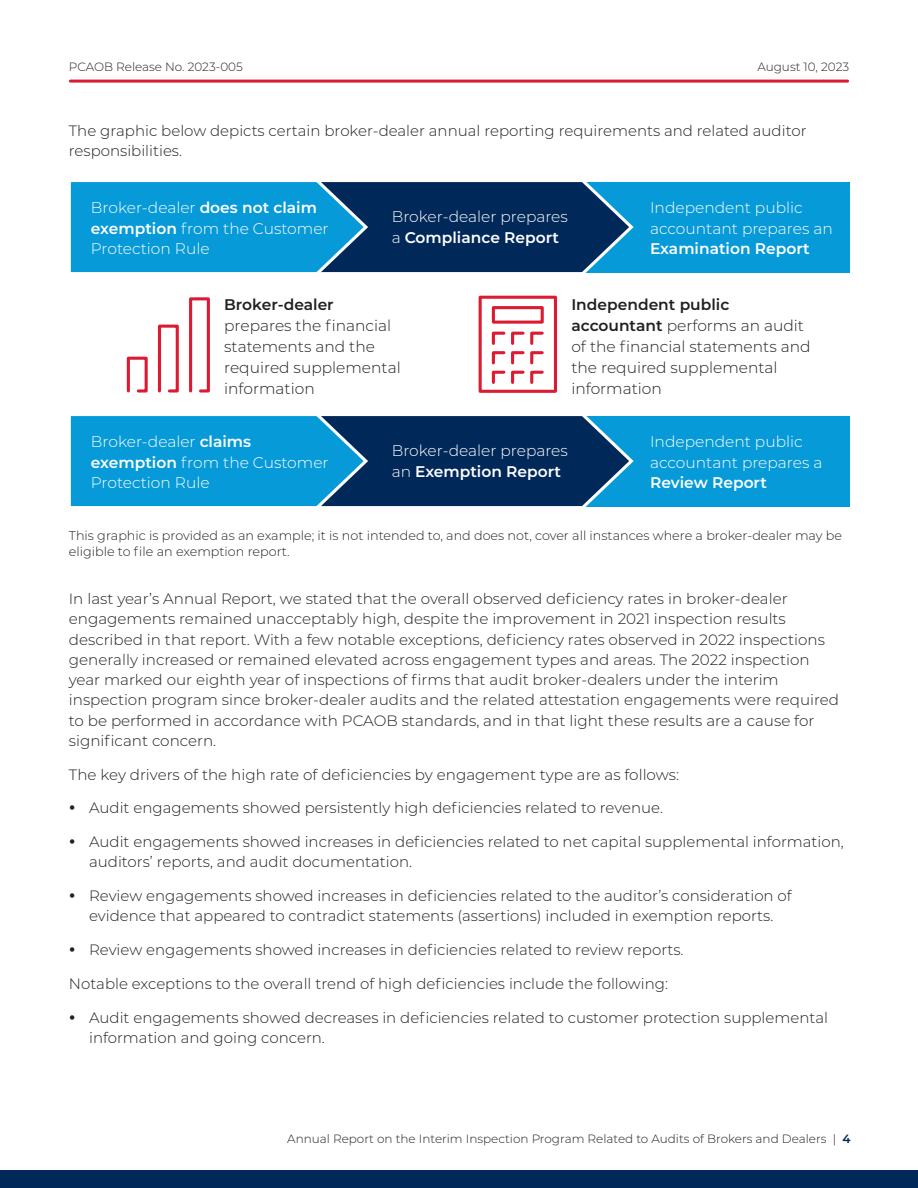
<style>
.page{position:relative;width:918px;height:1188px;background:#fff}
.page>*{position:absolute;margin:0;border:0;box-sizing:border-box;transform-origin:0 0}
.Body_Copy{font:300 15.45px/20.9px "Montserrat";color:#fff}
.Body_Copy-2{font:300 15.45px/20.9px "Montserrat";color:#231f20}
.Body_Copy-3{font:300 15px/20.2px "Montserrat";color:#231f20}
.Body_Copy-4{font:300 12.75px/16.5px "Montserrat";color:#231f20}
.t1{font:300 12px "Montserrat";color:#231f20}
.s1{font-weight:600}
.s2{font-weight:600;color:#002858}
</style>
<div class="page">
<div style="left:0;top:1170px;width:918px;height:18px;background:#002858"></div>
<hr style="left:70px;top:80px;width:778px;height:3px;background:#dc1a32">
<svg style="left:126px;top:297px;width:84px;height:96px"></svg>
<div style="left:479px;top:296px;width:78px;height:97px;border:3px solid #dc1a32"></div>
<svg style="left:491px;top:331px;width:53px;height:53px"></svg>
<div style="left:492px;top:306px;width:52px;height:18px;border:3px solid #dc1a32"></div>
<div style="left:572px;top:416px;width:278px;height:90px;background:#069ad9"></div>
<svg style="left:70px;top:416px;width:566px;height:91px;background:#0a689f"></svg>
<div style="left:572px;top:182px;width:278px;height:90px;background:#069ad9"></div>
<svg style="left:70px;top:182px;width:566px;height:91px;background:#0a689f"></svg>
<p class="t1" style="left:69px;top:59px;width:176px">PCAOB Release No. 2023-005</p>
<p class="t1" style="left:757px;top:59px;width:93px">August 10, 2023</p>
<p class="Body_Copy-3" style="left:69px;top:120px;width:739px">The graphic below depicts certain broker-dealer annual reporting requirements and related auditor responsibilities.</p>
<p class="Body_Copy" style="left:91px;top:196px;width:239px">Broker-dealer <span class="s1">does not claim exemption</span> from the Customer<br>Protection Rule</p>
<p class="Body_Copy" style="left:392px;top:206px;width:178px">Broker-dealer prepares a <span class="s1">Compliance Report</span></p>
<p class="Body_Copy" style="left:650px;top:196px;width:184px">Independent public accountant prepares an<br><span class="s1">Examination Report</span></p>
<p class="Body_Copy-2" style="left:224px;top:294px;width:178px"><span class="s1">Broker-dealer </span>prepares the financial statements and the required supplemental information</p>
<p class="Body_Copy-2" style="left:571px;top:294px;width:241px"><span class="s1">Independent public accountant</span> performs an audit of the financial statements and the required supplemental information</p>
<p class="Body_Copy" style="left:91px;top:430px;width:239px">Broker-dealer <span class="s1">claims exemption</span> from the Customer<br>Protection Rule</p>
<p class="Body_Copy" style="left:392px;top:440px;width:178px">Broker-dealer prepares an <span class="s1">Exemption Report</span></p>
<p class="Body_Copy" style="left:650px;top:430px;width:174px">Independent public accountant prepares a<br><span class="s1">Review Report</span></p>
<p class="Body_Copy-4" style="left:69px;top:526px;width:775px">This graphic is provided as an example; it is not intended to, and does not, cover all instances where a broker-dealer may be eligible to file an exemption report.</p>
<p class="Body_Copy-3" style="left:69px;top:588px;width:772px">In last year’s Annual Report, we stated that the overall observed deficiency rates in broker-dealer engagements remained unacceptably high, despite the improvement in 2021 inspection results described in that report. With a few notable exceptions, deficiency rates observed in 2022 inspections generally increased or remained elevated across engagement types and areas. The 2022 inspection year marked our eighth year of inspections of firms that audit broker-dealers under the interim inspection program since broker-dealer audits and the related attestation engagements were required to be performed in accordance with PCAOB standards, and in that light these results are a cause for significant concern.</p>
<p class="Body_Copy-3" style="left:69px;top:764px;width:612px">The key drivers of the high rate of deficiencies by engagement type are as follows:</p>
<p class="Body_Copy-3" style="left:89px;top:797px;width:575px">Audit engagements showed persistently high deficiencies related to revenue.</p>
<p class="Body_Copy-3" style="left:89px;top:831px;width:756px">Audit engagements showed increases in deficiencies related to net capital supplemental information, auditors’ reports, and audit documentation.</p>
<p class="Body_Copy-3" style="left:89px;top:885px;width:704px">Review engagements showed increases in deficiencies related to the auditor’s consideration of evidence that appeared to contradict statements (assertions) included in exemption reports.</p>
<p class="Body_Copy-3" style="left:89px;top:939px;width:596px">Review engagements showed increases in deficiencies related to review reports.</p>
<p class="Body_Copy-3" style="left:69px;top:973px;width:601px">Notable exceptions to the overall trend of high deficiencies include the following:</p>
<p class="Body_Copy-3" style="left:89px;top:1007px;width:741px">Audit engagements showed decreases in deficiencies related to customer protection supplemental information and going concern.</p>
<p class="t1" style="left:287px;top:1130px;width:565px">Annual Report on the Interim Inspection Program Related to Audits of Brokers and Dealers | <span class="s2">4</span></p>
</div>
